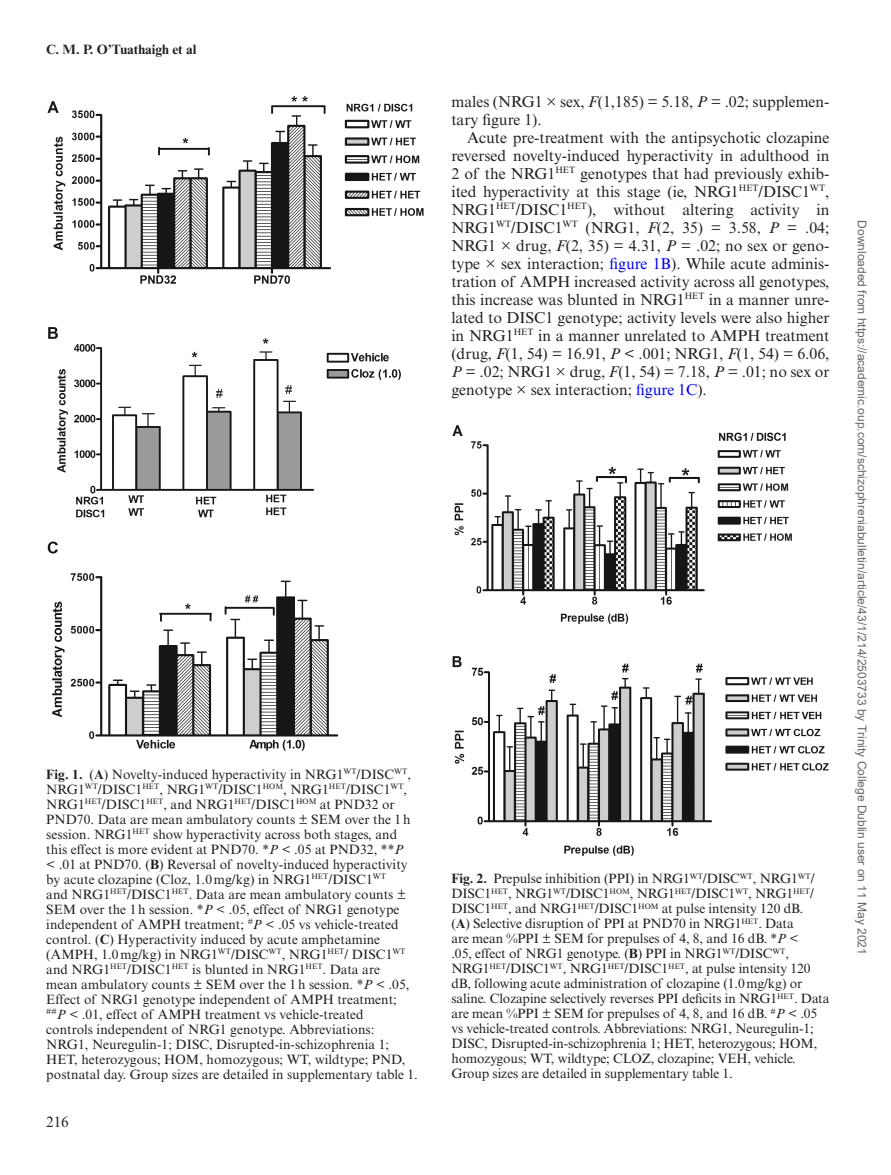
<style>
.page{position:relative;width:891px;height:1175px;background:#fff}
.page>*{position:absolute;margin:0;border:0;box-sizing:border-box;transform-origin:0 0}
.t1{font:15.75px/18px "Times New Roman MT Std";color:#231f20}
.t2{font:15px "Times New Roman MT Std";color:#231f20}
.t3{font:13.5px/15px "Times New Roman MT Std";letter-spacing:.005em;color:#231f20}
.t4{font:700 13.5px "Times New Roman MT Std";color:#231f20}
.t5{font:12px "Arial";color:#666}
.s1{font-weight:700}
.s2{font-style:italic}
.s3{color:#00f}
</style>
<div class="page">
<img style="left:47px;top:96px;width:377px;height:655px">
<img style="left:452px;top:425px;width:377px;height:431px">
<p class="t4" style="left:46px;top:41px;width:152px">C. M. P. O’Tuathaigh et al</p>
<p class="t3" style="left:46px;top:766px;width:373px"><span class="s1">Fig. 1.</span> (<span class="s1">A</span>) Novelty-induced hyperactivity in NRG1<sup>WT</sup>/DISC<sup>WT</sup>, NRG1<sup>WT</sup>/DISC1<sup>HET</sup>, NRG1<sup>WT</sup>/DISC1<sup>HOM</sup>, NRG1<sup>HET</sup>/DISC1<sup>WT</sup>, NRG1<sup>HET</sup>/DISC1<sup>HET</sup>, and NRG1<sup>HET</sup>/DISC1<sup>HOM</sup> at PND32 or PND70. Data are mean ambulatory counts ± SEM over the 1h session. NRG1<sup>HET</sup> show hyperactivity across both stages, and this effect is more evident at PND70. *<span class="s2">P</span> &lt; .05 at PND32, **<span class="s2">P<br></span>&lt; .01 at PND70. (<span class="s1">B</span>) Reversal of novelty-induced hyperactivity by acute clozapine (Cloz, 1.0mg/kg) in NRG1<sup>HET</sup>/DISC1<sup>WT<br></sup>and NRG1<sup>HET</sup>/DISC1<sup>HET</sup>. Data are mean ambulatory counts ± SEM over the 1h session. *<span class="s2">P</span> &lt; .05, effect of NRG1 genotype independent of AMPH treatment; <sup>#</sup><span class="s2">P</span> &lt; .05 vs vehicle-treated control. (<span class="s1">C</span>) Hyperactivity induced by acute amphetamine (AMPH, 1.0mg/kg) in NRG1<sup>WT</sup>/DISC<sup>WT</sup>, NRG1<sup>HET</sup>/ DISC1<sup>WT </sup>and NRG1<sup>HET</sup>/DISC1<sup>HET</sup> is blunted in NRG1<sup>HET</sup>. Data are<br>mean ambulatory counts ± SEM over the 1h session. *<span class="s2">P</span> &lt; .05, Effect of NRG1 genotype independent of AMPH treatment; <sup>##</sup><span class="s2">P</span> &lt; .01, effect of AMPH treatment vs vehicle-treated<br>controls independent of NRG1 genotype. Abbreviations:<br>NRG1, Neuregulin-1; DISC, Disrupted-in-schizophrenia 1; HET, heterozygous; HOM, homozygous; WT, wildtype; PND, postnatal day. Group sizes are detailed in supplementary table 1.</p>
<p class="t2" style="left:46px;top:1113px;width:24px">216</p>
<p class="t1" style="left:451px;top:92px;width:379px">males (NRG1 × sex, <span class="s2">F</span>(1,185) = 5.18, <span class="s2">P</span> = .02; supplemen&shy;tary figure 1).</p>
<p class="t1" style="left:451px;top:128px;width:380px;text-align:justify;text-indent:16px">Acute pre-treatment with the antipsychotic clozapine reversed novelty-induced hyperactivity in adulthood in 2 of the NRG1<sup>HET</sup> genotypes that had previously exhib&shy;ited hyperactivity at this stage (ie, NRG1<sup>HET</sup>/DISC1<sup>WT</sup>, NRG1<sup>HET</sup>/DISC1<sup>HET</sup>), without altering activity in NRG1<sup>WT</sup>/DISC1<sup>WT</sup> (NRG1, <span class="s2">F</span>(2, 35) = 3.58, <span class="s2">P</span> = .04; NRG1 × drug, <span class="s2">F</span>(2, 35) = 4.31, <span class="s2">P</span> = .02; no sex or geno&shy;type × sex interaction; <span class="s3">figure 1B</span>). While acute adminis&shy;tration of AMPH increased activity across all genotypes, this increase was blunted in NRG1<sup>HET</sup> in a manner unre&shy;lated to DISC1 genotype; activity levels were also higher in NRG1<sup>HET</sup> in a manner unrelated to AMPH treatment (drug, <span class="s2">F</span>(1, 54) = 16.91, <span class="s2">P</span> &lt; .001; NRG1, <span class="s2">F</span>(1, 54) = 6.06, <span class="s2">P</span> = .02; NRG1 × drug, <span class="s2">F</span>(1, 54) = 7.18, <span class="s2">P</span> = .01; no sex or genotype × sex interaction; <span class="s3">figure 1C</span>).</p>
<p class="t3" style="left:451px;top:871px;width:380px"><span class="s1">Fig. 2.</span> Prepulse inhibition (PPI) in NRG1<sup>WT</sup>/DISC<sup>WT</sup>, NRG1<sup>WT</sup>/ DISC1<sup>HET</sup>, NRG1<sup>WT</sup>/DISC1<sup>HOM</sup>, NRG1<sup>HET</sup>/DISC1<sup>WT</sup>, NRG1<sup>HET</sup>/ DISC1<sup>HET</sup>, and NRG1<sup>HET</sup>/DISC1<sup>HOM</sup> at pulse intensity 120 dB.<br>(<span class="s1">A</span>) Selective disruption of PPI at PND70 in NRG1<sup>HET</sup>. Data<br>are mean %PPI ± SEM for prepulses of 4, 8, and 16 dB. *<span class="s2">P</span> &lt;<br>.05, effect of NRG1 genotype. (<span class="s1">B</span>) PPI in NRG1<sup>WT</sup>/DISC<sup>WT</sup>, NRG1<sup>HET</sup>/DISC1<sup>WT</sup>, NRG1<sup>HET</sup>/DISC1<sup>HET</sup>, at pulse intensity 120 dB, following acute administration of clozapine (1.0mg/kg) or saline. Clozapine selectively reverses PPI deficits in NRG1<sup>HET</sup>. Data are mean %PPI ± SEM for prepulses of 4, 8, and 16 dB. <sup>#</sup><span class="s2">P</span> &lt; .05 vs vehicle-treated controls. Abbreviations: NRG1, Neuregulin-1; DISC, Disrupted-in-schizophrenia 1; HET, heterozygous; HOM, homozygous; WT, wildtype; CLOZ, clozapine; VEH, vehicle.<br>Group sizes are detailed in supplementary table 1.</p>
<p class="t5" style="left:866px;top:220px;width:735px;rotate:90deg">Downloaded from https://academic.oup.com/schizophreniabulletin/article/43/1/214/2503733 by Trinity College Dublin user on 11 May 2021</p>
</div>
